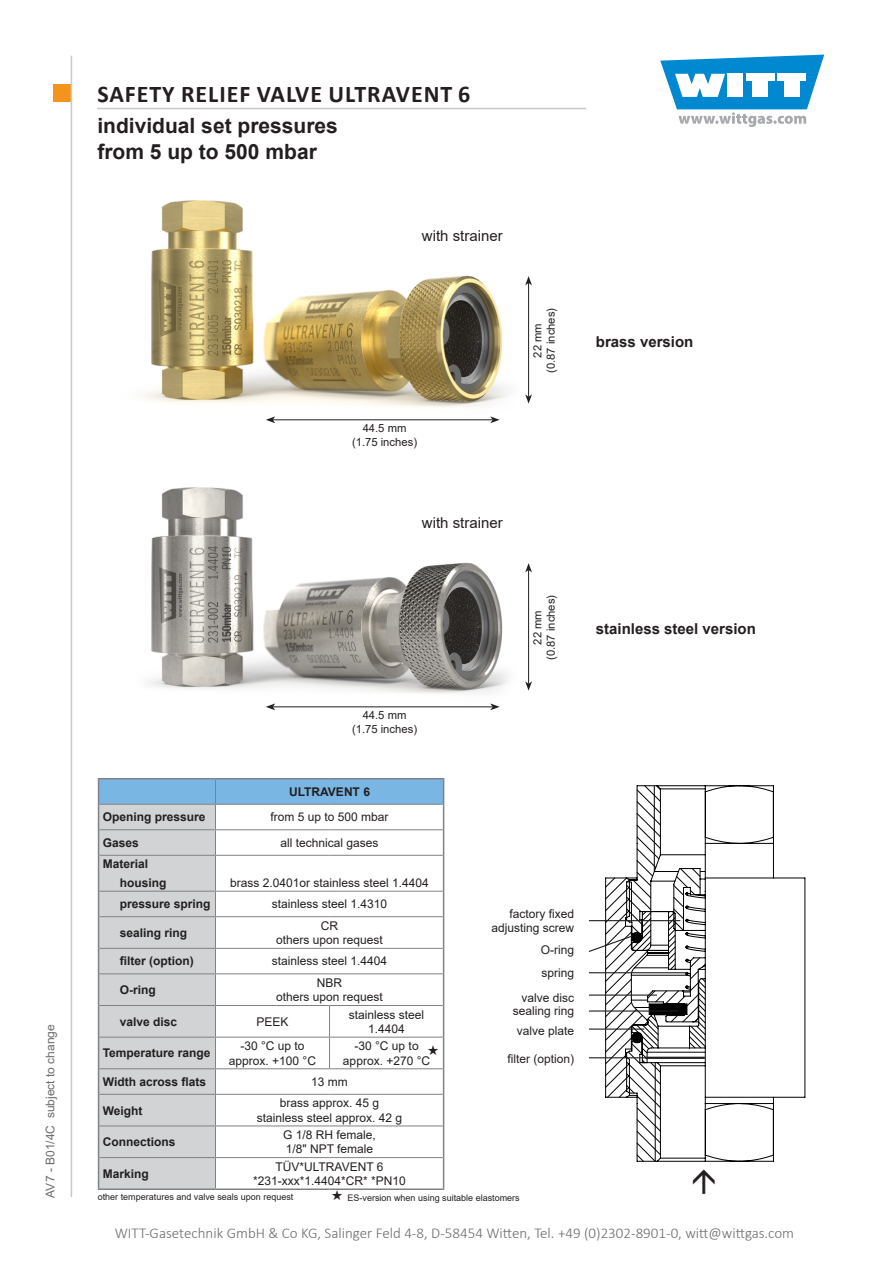
<style>
.page{position:relative;width:893px;height:1263px;background:#fff}
.page>*{position:absolute;margin:0;border:0;box-sizing:border-box;transform-origin:0 0}
.t1{font:700 24px "Calibri";letter-spacing:.04em;color:#231f20}
.t2{font:700 21px/25.2px "Arial";color:#231f20}
.t3{font:300 15px "Calibri";color:#6b6c6f}
.t4{font:700 15px "Arial";color:#231f20}
.Einleitungstext{font:15px "Arial";color:#231f20}
.Einleitungstext-2{font:12px/14.4px "Arial";color:#231f20;text-align:center}
.Einleitungstext-3{font:700 12px "Arial";color:#231f20}
.t5{font:12px "Arial";color:#6b6c6f}
.t6{font:11.25px/13.5px "Arial";color:#231f20;text-align:center}
.Grundtext{font:9px "Arial";color:#231f20}
</style>
<div class="page">
<div style="left:53px;top:85px;width:17px;height:17px;background:#f5941d"></div>
<svg style="left:660px;top:55px;width:164px;height:72px"></svg>
<hr style="left:71px;top:56px;width:1px;height:1141px;background:#c7c9cb">
<hr style="left:97px;top:108px;width:489px;height:1px;background:#c7c9cb">
<svg style="left:706px;top:785px;width:99px;height:377px"></svg>
<svg style="left:588px;top:785px;width:118px;height:377px"></svg>
<hr style="left:98px;top:778px;width:117px;height:1px;background:#808285">
<hr style="left:215px;top:778px;width:115px;height:1px;background:#808285">
<hr style="left:330px;top:778px;width:114px;height:1px;background:#808285">
<img style="left:145px;top:200px;width:363px;height:224px">
<div style="left:306px;top:230px;width:197px;height:19px;background:#fff"></div>
<hr style="left:273px;top:419px;width:220px;height:1px;background:#231f20">
<svg style="left:490px;top:416px;width:10px;height:7px"></svg>
<svg style="left:266px;top:416px;width:9px;height:7px"></svg>
<hr style="left:528px;top:283px;width:1px;height:114px;background:#231f20">
<svg style="left:525px;top:276px;width:7px;height:9px"></svg>
<svg style="left:525px;top:394px;width:7px;height:10px"></svg>
<img style="left:148px;top:487px;width:360px;height:224px">
<div style="left:306px;top:517px;width:197px;height:19px;background:#fff"></div>
<hr style="left:273px;top:706px;width:220px;height:1px;background:#231f20">
<svg style="left:490px;top:703px;width:10px;height:7px"></svg>
<svg style="left:266px;top:703px;width:9px;height:7px"></svg>
<hr style="left:528px;top:570px;width:1px;height:114px;background:#231f20">
<svg style="left:525px;top:563px;width:7px;height:9px"></svg>
<svg style="left:525px;top:681px;width:7px;height:10px"></svg>
<hr style="left:589px;top:1057px;width:59px;height:1px;background:#231f20">
<hr style="left:645px;top:1057px;width:60px;height:2px;background:#231f20">
<svg style="left:98px;top:779px;width:346px;height:411px"></svg>
<p class="t5" style="left:42px;top:1197px;width:175px;rotate:-90deg">AV7 - B01/4C subject to change</p>
<h1 class="t1" style="left:97px;top:77px;width:374px">SAFETY RELIEF VALVE ULTRAVENT 6</h1>
<h2 class="t2" style="left:97px;top:114px;width:242px">individual set pressures from 5 up to 500 mbar</h2>
<p class="Einleitungstext" style="left:422px;top:225px;width:82px">with strainer</p>
<p class="t6" style="left:352px;top:421px;width:67px">44.5 mm (1.75 inches)</p>
<p class="t6" style="left:531px;top:373px;width:67px;rotate:-90deg">22 mm<br>(0.87 inches)</p>
<p class="t4" style="left:596px;top:331px;width:99px">brass version</p>
<p class="Einleitungstext" style="left:422px;top:512px;width:82px">with strainer</p>
<p class="t6" style="left:352px;top:708px;width:67px">44.5 mm (1.75 inches)</p>
<p class="Einleitungstext-3" style="left:289px;top:783px;width:82px">ULTRAVENT 6</p>
<p class="t6" style="left:531px;top:660px;width:67px;rotate:-90deg">22 mm<br>(0.87 inches)</p>
<p class="Einleitungstext-3" style="left:103px;top:809px;width:104px">Opening pressure</p>
<p class="Einleitungstext-2" style="left:270px;top:810px;width:120px">from 5 up to 500 mbar</p>
<p class="Einleitungstext-3" style="left:103px;top:834px;width:38px">Gases</p>
<p class="Einleitungstext-2" style="left:280px;top:835px;width:100px">all technical gases</p>
<p class="Einleitungstext-3" style="left:103px;top:855px;width:47px">Material</p>
<p class="Einleitungstext-3" style="left:120px;top:874px;width:48px">housing</p>
<p class="Einleitungstext-2" style="left:230px;top:875px;width:200px">brass 2.0401or stainless steel 1.4404</p>
<p class="Einleitungstext-3" style="left:120px;top:896px;width:92px">pressure spring</p>
<p class="Einleitungstext-2" style="left:272px;top:897px;width:117px">stainless steel 1.4310</p>
<p class="Einleitungstext-3" style="left:120px;top:924px;width:69px">sealing ring</p>
<p class="Einleitungstext-2" style="left:276px;top:918px;width:108px">CR<br>others upon request</p>
<p class="Einleitungstext-3" style="left:120px;top:953px;width:75px">filter (option)</p>
<p class="Einleitungstext-2" style="left:272px;top:954px;width:117px">stainless steel 1.4404</p>
<p class="Einleitungstext-3" style="left:120px;top:981px;width:37px">O-ring</p>
<p class="Einleitungstext-2" style="left:276px;top:975px;width:108px">NBR<br>others upon request</p>
<p class="Einleitungstext-3" style="left:120px;top:1013px;width:59px">valve disc</p>
<p class="Einleitungstext-2" style="left:256px;top:1014px;width:34px">PEEK</p>
<p class="Einleitungstext-2" style="left:349px;top:1007px;width:77px">stainless steel<br>1.4404</p>
<p class="Einleitungstext-3" style="left:103px;top:1045px;width:109px">Temperature range</p>
<p class="Einleitungstext-2" style="left:229px;top:1039px;width:89px">-30 °C up to approx. +100 °C</p>
<p class="Einleitungstext-2" style="left:343px;top:1039px;width:89px">-30 °C up to approx. +270 °C</p>
<p class="Einleitungstext-3" style="left:103px;top:1073px;width:105px">Width across flats</p>
<p class="Einleitungstext-2" style="left:311px;top:1074px;width:38px">13 mm</p>
<p class="Einleitungstext-3" style="left:103px;top:1102px;width:41px">Weight</p>
<p class="Einleitungstext-2" style="left:257px;top:1096px;width:147px">brass approx. 45 g stainless steel approx. 42 g</p>
<p class="Einleitungstext-3" style="left:103px;top:1133px;width:74px">Connections</p>
<p class="Einleitungstext-2" style="left:283px;top:1127px;width:94px;text-align:left">G 1/8 RH female,<br>1/8" NPT female</p>
<p class="Einleitungstext-3" style="left:103px;top:1165px;width:48px">Marking</p>
<p class="Einleitungstext-2" style="left:253px;top:1159px;width:154px">TÜV*ULTRAVENT 6 *231-xxx*1.4404*CR* *PN10</p>
<p class="Grundtext" style="left:98px;top:1191px;width:197px">other temperatures and valve seals upon request</p>
<p class="Einleitungstext-2" style="left:491px;top:906px;width:84px;text-align:right">factory fixed adjusting screw</p>
<p class="Einleitungstext-2" style="left:541px;top:965px;width:34px">spring</p>
<p class="Einleitungstext-2" style="left:513px;top:1004px;width:63px">sealing ring</p>
<p class="Einleitungstext-2" style="left:541px;top:942px;width:35px">O-ring</p>
<p class="Einleitungstext-2" style="left:521px;top:990px;width:54px">valve disc</p>
<p class="Einleitungstext-2" style="left:517px;top:1023px;width:59px">valve plate</p>
<p class="Einleitungstext-2" style="left:507px;top:1052px;width:68px">filter (option)</p>
<p class="Grundtext" style="left:348px;top:1192px;width:174px">ES-version when using suitable elastomers</p>
<p class="t4" style="left:596px;top:618px;width:162px">stainless steel version</p>
<p class="t3" style="left:115px;top:1224px;width:681px">WITT-Gasetechnik GmbH &amp; Co KG, Salinger Feld 4-8, D-58454 Witten, Tel. +49 (0)2302-8901-0, witt@wittgas.com</p>
</div>
